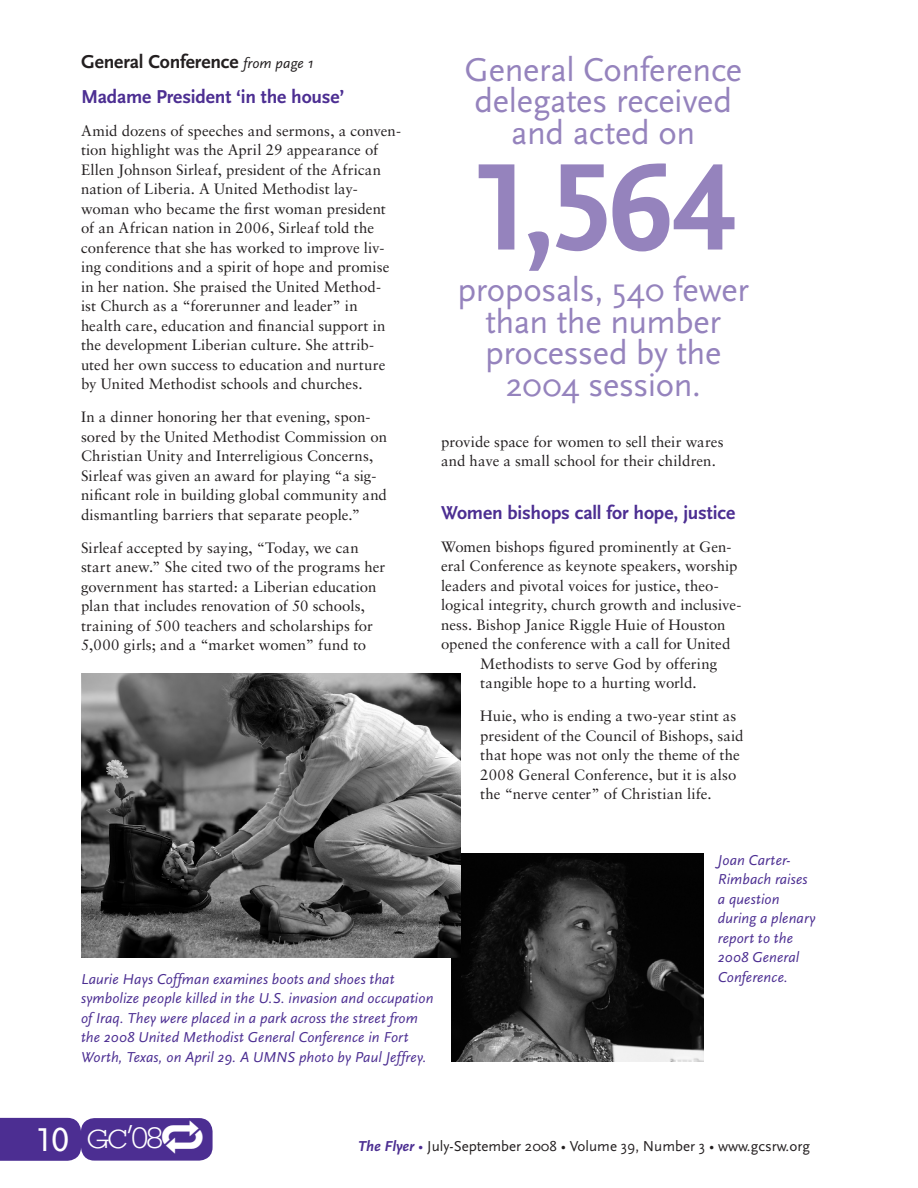
<style>
.page{position:relative;width:918px;height:1188px;background:#fff}
.page>*{position:absolute;margin:0;border:0;box-sizing:border-box;transform-origin:0 0}
.Pull_Quote-Kicker{font:700 129px "Scala Sans Figures";color:#9583bd}
.Pull_Quote-Kicker-2{font:34.5px/31.5px "Scala Sans";letter-spacing:-.01em;color:#9583bd;text-align:center}
.t1{font:34.5px "Scala Sans Caps";color:#fff}
.Headline_1{font:34.35px "Stymie DCD Ligh";color:#fff}
.Headline-Subhead{font:700 19.5px "Scala Sans";letter-spacing:-.01em;color:#4c2e92}
.Headline-Subhead-2{font:700 19.5px "Scala Sans";letter-spacing:-.01em;color:#231f20}
.Body_Text{font:15px/19.5px "Sabon";letter-spacing:.005em;color:#231f20}
.Photo_Caption{font:italic 15px/19.5px "Scala Sans";letter-spacing:.01em;color:#4c2e92}
.t2{font:15px "Scala Sans";color:#231f20}
.s1{font-weight:400;font-style:italic;font-size:15px}
.s2{font-weight:700;font-style:italic;color:#4c2e92}
.s3{color:#4c2e92}
</style>
<div class="page">
<div style="left:0;top:1118px;width:81px;height:43px;background:#4c2e92"></div>
<img style="left:451px;top:853px;width:252px;height:209px">
<div style="left:81px;top:1118px;width:132px;height:43px;background:#4c2e92;border-radius:13px"></div>
<img style="left:81px;top:674px;width:379px;height:284px">
<svg style="left:160px;top:1118px;width:45px;height:2px"></svg>
<p class="Headline-Subhead-2" style="left:81px;top:51px;width:234px">General Conference <span class="s1">from page 1</span></p>
<p class="Pull_Quote-Kicker-2" style="left:465px;top:54px;width:279px">General Conference delegates received and acted on</p>
<p class="Pull_Quote-Kicker" style="left:470px;top:155px;width:267px">1,564</p>
<p class="Pull_Quote-Kicker-2" style="left:457px;top:275px;width:293px">proposals, 540 fewer than the number processed by the<br>2004 session.</p>
<p class="Headline-Subhead" style="left:81px;top:86px;width:265px">Madame President ‘in the house’</p>
<p class="Body_Text" style="left:81px;top:121px;width:322px">Amid dozens of speeches and sermons, a conven&shy;tion highlight was the April 29 appearance of Ellen Johnson Sirleaf, president of the African nation of Liberia. A United Methodist lay&shy;woman who became the first woman president of an African nation in 2006, Sirleaf told the conference that she has worked to improve liv&shy;ing conditions and a spirit of hope and promise in her nation. She praised the United Method-<br>ist Church as a “forerunner and leader” in health care, education and financial support in the development Liberian culture. She attrib&shy;uted her own success to education and nurture by United Methodist schools and churches.</p>
<p class="Body_Text" style="left:81px;top:407px;width:308px">In a dinner honoring her that evening, spon&shy;sored by the United Methodist Commission on Christian Unity and Interreligious Concerns, Sirleaf was given an award for playing “a sig&shy;nificant role in building global community and dismantling barriers that separate people.”</p>
<p class="Body_Text" style="left:81px;top:538px;width:306px">Sirleaf accepted by saying, “Today, we can start anew.” She cited two of the programs her government has started: a Liberian education plan that includes renovation of 50 schools, training of 500 teachers and scholarships for 5,000 girls; and a “market women” fund to</p>
<p class="Body_Text" style="left:441px;top:431px;width:284px">provide space for women to sell their wares and have a small school for their children.</p>
<p class="Headline-Subhead" style="left:441px;top:502px;width:296px">Women bishops call for hope, justice</p>
<p class="Body_Text" style="left:441px;top:536px;width:292px">Women bishops figured prominently at Gen-</p>
<p class="Body_Text" style="left:441px;top:556px;width:298px">eral Conference as keynote speakers, worship</p>
<p class="Body_Text" style="left:441px;top:575px;width:279px">leaders and pivotal voices for justice, theo-</p>
<p class="Body_Text" style="left:441px;top:595px;width:302px">logical integrity, church growth and inclusive-</p>
<p class="Body_Text" style="left:441px;top:614px;width:286px">ness. Bishop Janice Riggle Huie of Houston</p>
<p class="Body_Text" style="left:441px;top:634px;width:291px">opened the conference with a call for United</p>
<p class="Body_Text" style="left:480px;top:653px;width:238px">Methodists to serve God by offering</p>
<p class="Body_Text" style="left:480px;top:673px;width:218px">tangible hope to a hurting world.</p>
<p class="Body_Text" style="left:480px;top:706px;width:265px">Huie, who is ending a two-year stint as president of the Council of Bishops, said that hope was not only the theme of the 2008 General Conference, but it is also the “nerve center” of Christian life.</p>
<p class="Photo_Caption" style="left:81px;top:970px;width:354px">Laurie Hays Coffman examines boots and shoes that symbolize people killed in the U.S. invasion and occupation of Iraq. They were placed in a park across the street from the 2008 United Methodist General Conference in Fort Worth, Texas, on April 29. A UMNS photo by Paul Jeffrey.</p>
<p class="Photo_Caption" style="left:718px;top:850px;width:99px">Joan Carter-<br>Rimbach raises a question during a plenary report to the<br>2008 General<br>Conference.</p>
<h2 class="t1" style="left:36px;top:1121px;width:34px">10</h2>
<p class="Headline_1" style="left:86px;top:1116px;width:79px">gc’08</p>
<p class="t2" style="left:358px;top:1137px;width:453px"><span class="s2">The Flyer</span> <span class="s3">•</span> July-September 2008 • Volume 39, Number 3 • www.gcsrw.org</p>
</div>
